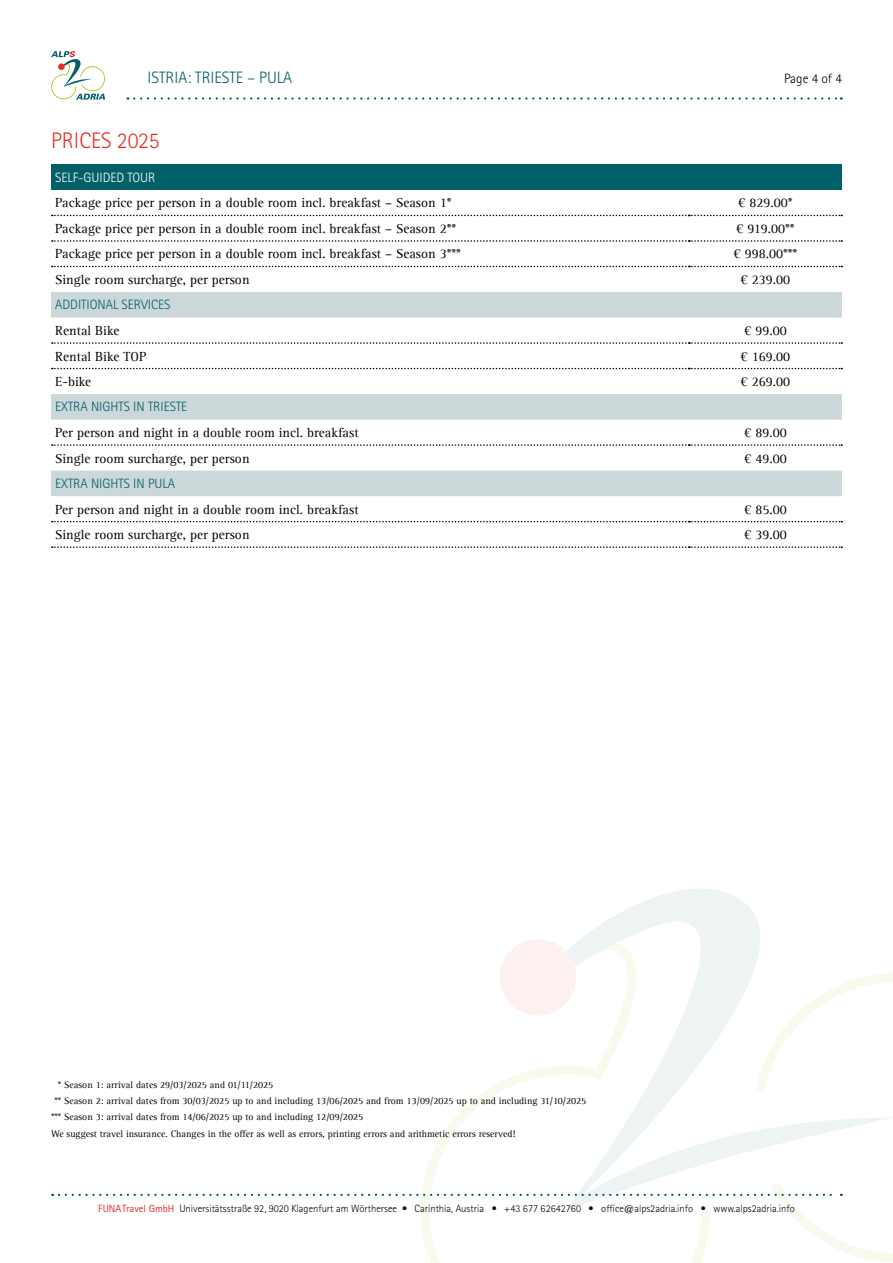
<style>
.page{position:relative;width:893px;height:1263px;background:#fff}
.page>*{position:absolute;margin:0;border:0;box-sizing:border-box;transform-origin:0 0}
.t1{font:300 22.5px "Rotis Sans Serif Std";color:#e92f25}
.t2{font:300 16.5px "Rotis Sans Serif Std";color:#006068}
.t3{font:13.5px "Agfa Rotis Serif";color:#000}
.t4{font:300 13.5px "Rotis Sans Serif Std";color:#006068}
.t5{font:300 13.5px "Rotis Sans Serif Std";color:#fff}
.t6{font:300 13.5px "Rotis Sans Serif Std";color:#000}
.t7{font:300 10.5px "Rotis Sans Serif Std";color:#000}
.t8{font:9.75px/16.2px "Agfa Rotis Serif";color:#000}
.s1{font-weight:400;color:#e92f25}
</style>
<div class="page">
<svg style="left:421px;top:973px;width:472px;height:290px"></svg>
<svg style="left:519px;top:889px;width:328px;height:225px"></svg>
<div style="left:500px;top:939px;width:76px;height:76px;background:#fdf1f0;border-radius:50%"></div>
<svg style="left:59px;top:1114px;width:834px;height:97px"></svg>
<svg style="left:134px;top:97px;width:708px;height:3px"></svg>
<svg style="left:51px;top:51px;width:54px;height:49px"></svg>
<div style="left:51px;top:164px;width:791px;height:26px;background:#006068"></div>
<svg style="left:51px;top:292px;width:791px;height:204px"></svg>
<svg style="left:52px;top:215px;width:790px;height:1px"></svg>
<svg style="left:52px;top:240px;width:790px;height:2px"></svg>
<svg style="left:52px;top:266px;width:790px;height:1px"></svg>
<svg style="left:52px;top:342px;width:790px;height:2px"></svg>
<svg style="left:52px;top:368px;width:790px;height:1px"></svg>
<svg style="left:52px;top:444px;width:790px;height:2px"></svg>
<svg style="left:52px;top:521px;width:790px;height:1px"></svg>
<svg style="left:52px;top:546px;width:790px;height:2px"></svg>
<p class="t2" style="left:148px;top:68px;width:146px">ISTRIA: TRIESTE – PULA</p>
<p class="t6" style="left:784px;top:71px;width:59px">Page 4 of 4</p>
<h1 class="t1" style="left:51px;top:128px;width:110px">PRICES 2025</h1>
<p class="t5" style="left:55px;top:170px;width:102px">SELF-GUIDED TOUR</p>
<p class="t3" style="left:55px;top:195px;width:398px">Package price per person in a double room incl. breakfast – Season 1*</p>
<p class="t3" style="left:738px;top:195px;width:56px">€ 829.00*</p>
<p class="t3" style="left:55px;top:221px;width:402px">Package price per person in a double room incl. breakfast – Season 2**</p>
<p class="t3" style="left:736px;top:221px;width:60px">€ 919.00**</p>
<p class="t3" style="left:55px;top:246px;width:407px">Package price per person in a double room incl. breakfast – Season 3***</p>
<p class="t3" style="left:733px;top:246px;width:65px">€ 998.00***</p>
<p class="t3" style="left:55px;top:272px;width:196px">Single room surcharge, per person</p>
<p class="t3" style="left:741px;top:272px;width:51px">€ 239.00</p>
<p class="t4" style="left:55px;top:297px;width:117px">ADDITIONAL SERVICES</p>
<p class="t3" style="left:55px;top:323px;width:66px">Rental Bike</p>
<p class="t3" style="left:744px;top:323px;width:44px">€ 99.00</p>
<p class="t3" style="left:55px;top:348px;width:93px">Rental Bike TOP</p>
<p class="t3" style="left:741px;top:348px;width:51px">€ 169.00</p>
<p class="t3" style="left:55px;top:374px;width:38px">E-bike</p>
<p class="t3" style="left:741px;top:374px;width:51px">€ 269.00</p>
<p class="t4" style="left:55px;top:399px;width:134px">EXTRA NIGHTS IN TRIESTE</p>
<p class="t3" style="left:55px;top:425px;width:305px">Per person and night in a double room incl. breakfast</p>
<p class="t3" style="left:744px;top:425px;width:44px">€ 89.00</p>
<p class="t3" style="left:55px;top:450px;width:196px">Single room surcharge, per person</p>
<p class="t3" style="left:744px;top:450px;width:44px">€ 49.00</p>
<p class="t4" style="left:55px;top:476px;width:121px">EXTRA NIGHTS IN PULA</p>
<p class="t3" style="left:55px;top:501px;width:305px">Per person and night in a double room incl. breakfast</p>
<p class="t3" style="left:744px;top:501px;width:44px">€ 85.00</p>
<p class="t3" style="left:55px;top:527px;width:196px">Single room surcharge, per person</p>
<p class="t3" style="left:744px;top:527px;width:44px">€ 39.00</p>
<p class="t8" style="left:58px;top:1077px;width:217px">* Season 1: arrival dates 29/03/2025 and 01/11/2025</p>
<p class="t8" style="left:51px;top:1093px;width:537px;text-indent:3px">** Season 2: arrival dates from 30/03/2025 up to and including 13/06/2025 and from 13/09/2025 up to and including 31/10/2025 *** Season 3: arrival dates from 14/06/2025 up to and including 12/09/2025</p>
<p class="t8" style="left:51px;top:1125px;width:466px">We suggest travel insurance. Changes in the offer as well as errors, printing errors and arithmetic errors reserved!</p>
<p class="t7" style="left:98px;top:1202px;width:698px"><span class="s1">FUNATravel GmbH</span> Universitätsstraße 92, 9020 Klagenfurt am Wörthersee • Carinthia, Austria • +43 677 62642760 • office@alps2adria.info • www.alps2adria.info</p>
</div>
